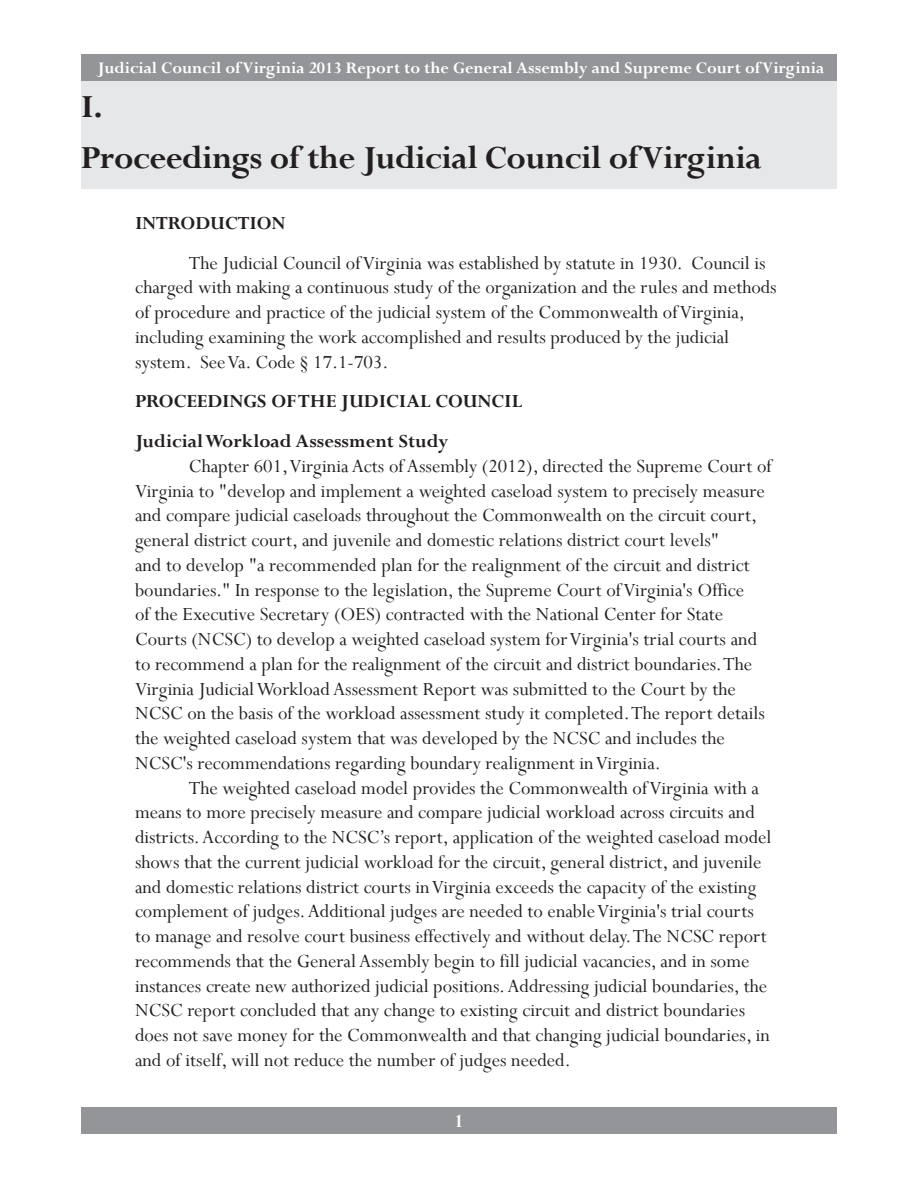
<style>
.page{position:relative;width:918px;height:1188px;background:#fff}
.page>*{position:absolute;margin:0;border:0;box-sizing:border-box;transform-origin:0 0}
.t1{font:700 36px/51px "Perpetua";letter-spacing:-.015em;color:#231f20}
.t2{font:700 21px "Perpetua";color:#fff}
.t3{font:20.7px/24.8px "Perpetua";color:#231f20}
.t4{font:700 20.7px/39.8px "Perpetua";color:#231f20}
.t5{font:700 18px "Perpetua";color:#fff}
</style>
<div class="page">
<div style="left:81px;top:81px;width:756px;height:108px;background:#e6e7e9"></div>
<div style="left:81px;top:1107px;width:756px;height:27px;background:#939598"></div>
<div style="left:81px;top:54px;width:756px;height:27px;background:#939598"></div>
<p class="t5" style="left:98px;top:57px;width:728px">Judicial Council of Virginia 2013 Report to the General Assembly and Supreme Court of Virginia</p>
<h1 class="t1" style="left:81px;top:81px;width:682px">I.<br>Proceedings of the Judicial Council of Virginia</h1>
<p class="t4" style="left:135px;top:203px;width:152px">INTRODUCTION</p>
<p class="t3" style="left:135px;top:250px;width:643px;text-indent:54px">The Judicial Council of Virginia was established by statute in 1930 . Council is charged with making a continuous study of the organization and the rules and methods of procedure and practice of the judicial system of the Commonwealth of Virginia, including examining the work accomplished and results produced by the judicial system . See Va . Code § 17 .1-703 .</p>
<p class="t4" style="left:135px;top:381px;width:389px">PROCEEDINGS OF THE JUDICIAL COUNCIL<br>Judicial Workload Assessment Study</p>
<p class="t3" style="left:135px;top:453px;width:638px;text-indent:54px">Chapter 601, Virginia Acts of Assembly (2012), directed the Supreme Court of Virginia to "develop and implement a weighted caseload system to precisely measure and compare judicial caseloads throughout the Commonwealth on the circuit court, general district court, and juvenile and domestic relations district court levels"<br>and to develop "a recommended plan for the realignment of the circuit and district boundaries ." In response to the legislation, the Supreme Court of Virginia's Office<br>of the Executive Secretary (OES) contracted with the National Center for State Courts (NCSC) to develop a weighted caseload system for Virginia's trial courts and to recommend a plan for the realignment of the circuit and district boundaries . The Virginia Judicial Workload Assessment Report was submitted to the Court by the NCSC on the basis of the workload assessment study it completed . The report details the weighted caseload system that was developed by the NCSC and includes the NCSC's recommendations regarding boundary realignment in Virginia .</p>
<p class="t3" style="left:135px;top:775px;width:638px;text-indent:54px">The weighted caseload model provides the Commonwealth of Virginia with a means to more precisely measure and compare judicial workload across circuits and districts . According to the NCSC’s report, application of the weighted caseload model shows that the current judicial workload for the circuit, general district, and juvenile and domestic relations district courts in Virginia exceeds the capacity of the existing complement of judges . Additional judges are needed to enable Virginia's trial courts to manage and resolve court business effectively and without delay . The NCSC report recommends that the General Assembly begin to fill judicial vacancies, and in some instances create new authorized judicial positions . Addressing judicial boundaries, the NCSC report concluded that any change to existing circuit and district boundaries does not save money for the Commonwealth and that changing judicial boundaries, in and of itself, will not reduce the number of judges needed .</p>
<p class="t2" style="left:454px;top:1108px;width:11px">1</p>
</div>
